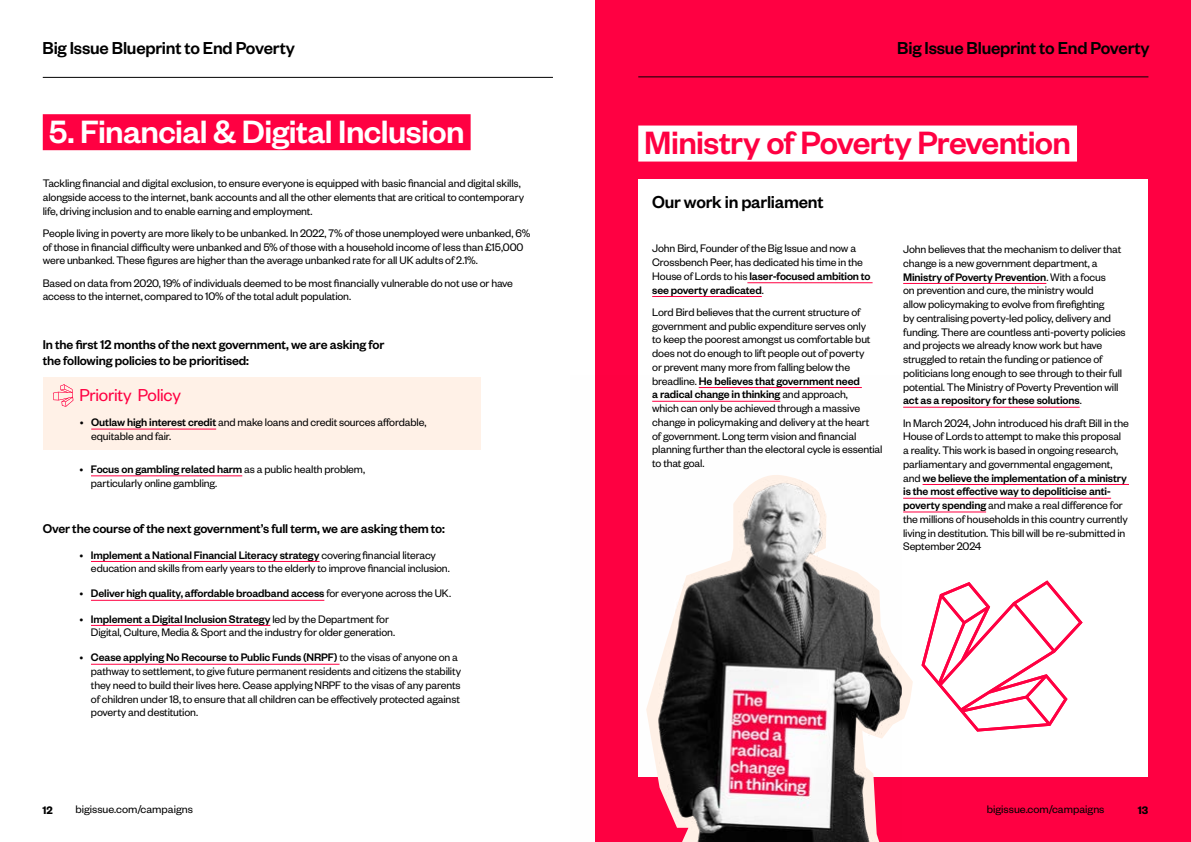
<style>
.page{position:relative;width:1191px;height:842px;background:#fff}
.page>*{position:absolute;margin:0;border:0;box-sizing:border-box;transform-origin:0 0}
.t1{font:500 35.4px "Founders Grotesk";letter-spacing:-.015em;color:#fff}
.t2{font:500 35.4px "Founders Grotesk";letter-spacing:-.02em;color:#ff0042}
.t3{font:500 19px "Founders Grotesk";letter-spacing:-.01em;color:#000}
.t4{font:19px "Founders Grotesk";letter-spacing:-.01em;color:#ff0042}
.t5{font:500 14px/16px "Founders Grotesk";letter-spacing:-.01em;color:#000}
.t6{font:12px/13.8px "Founders Grotesk";letter-spacing:-.015em;color:#000}
.t7{font:500 12px "Founders Grotesk";letter-spacing:-.01em;color:#000}
.t8{font:600 12px "Founders Grotesk";color:#000}
.s1{font-weight:500}
.s2{font-weight:400}
</style>
<div class="page">
<div style="left:595px;top:0;width:596px;height:842px;background:#ff0042"></div>
<div style="left:43px;top:114px;width:427px;height:36px;background:#ff0042"></div>
<hr style="left:91px;top:475px;width:151px;height:1px;background:#ff0042">
<hr style="left:91px;top:561px;width:229px;height:1px;background:#ff0042">
<hr style="left:91px;top:600px;width:233px;height:1px;background:#ff0042">
<hr style="left:91px;top:625px;width:179px;height:1px;background:#ff0042">
<hr style="left:91px;top:664px;width:248px;height:1px;background:#ff0042">
<div style="left:43px;top:377px;width:437px;height:73px;background:#fff1e7"></div>
<hr style="left:91px;top:429px;width:125px;height:1px;background:#ff0042">
<svg style="left:53px;top:384px;width:20px;height:23px"></svg>
<div style="left:638px;top:179px;width:510px;height:598px;background:#fff"></div>
<div style="left:638px;top:126px;width:439px;height:36px;background:#fff"></div>
<svg style="left:901px;top:497px;width:12px;height:223px"></svg>
<img style="left:646px;top:387px;width:255px;height:455px">
<hr style="left:747px;top:282px;width:125px;height:1px;background:#ff0042">
<hr style="left:652px;top:296px;width:109px;height:1px;background:#ff0042">
<hr style="left:699px;top:387px;width:163px;height:1px;background:#ff0042">
<hr style="left:652px;top:401px;width:128px;height:1px;background:#ff0042">
<svg style="left:921px;top:580px;width:161px;height:152px"></svg>
<hr style="left:903px;top:283px;width:143px;height:1px;background:#ff0042">
<hr style="left:903px;top:407px;width:176px;height:1px;background:#ff0042">
<hr style="left:922px;top:484px;width:207px;height:1px;background:#ff0042">
<hr style="left:903px;top:498px;width:208px;height:1px;background:#ff0042">
<hr style="left:903px;top:511px;width:83px;height:1px;background:#ff0042">
<hr style="left:43px;top:77px;width:510px;height:1px;background:#000">
<hr style="left:638px;top:77px;width:510px;height:1px;background:#000">
<h2 class="t3" style="left:43px;top:36px;width:254px">Big Issue Blueprint to End Poverty</h2>
<h2 class="t3" style="left:897px;top:36px;width:254px">Big Issue Blueprint to End Poverty</h2>
<h1 class="t1" style="left:49px;top:109px;width:417px">5. Financial &amp; Digital Inclusion</h1>
<p class="t6" style="left:43px;top:176px;width:483px">Tackling financial and digital exclusion, to ensure everyone is equipped with basic financial and digital skills, alongside access to the internet, bank accounts and all the other elements that are critical to contemporary life, driving inclusion and to enable earning and employment.</p>
<p class="t6" style="left:43px;top:225px;width:489px">People living in poverty are more likely to be unbanked. In 2022, 7% of those unemployed were unbanked, 6% of those in financial difficulty were unbanked and 5% of those with a household income of less than £15,000 were unbanked. These figures are higher than the average unbanked rate for all UK adults of 2.1%.</p>
<p class="t6" style="left:43px;top:275px;width:472px">Based on data from 2020, 19% of individuals deemed to be most financially vulnerable do not use or have access to the internet, compared to 10% of the total adult population.</p>
<p class="t5" style="left:43px;top:336px;width:343px">In the first 12 months of the next government, we are asking for the following policies to be prioritised:</p>
<h2 class="t4" style="left:79px;top:383px;width:103px">Priority Policy</h2>
<p class="t6" style="left:91px;top:415px;width:337px;text-indent:-11px">• <span class="s1">Outlaw high interest credit</span> and make loans and credit sources affordable, equitable and fair.</p>
<p class="t6" style="left:91px;top:462px;width:276px;text-indent:-11px">• <span class="s1">Focus on gambling related harm</span> as a public health problem, particularly online gambling.</p>
<p class="t5" style="left:43px;top:520px;width:404px">Over the course of the next government’s full term, we are asking them to:</p>
<p class="t6" style="left:91px;top:547px;width:360px;text-indent:-11px">• <span class="s1">Implement a National Financial Literacy strategy</span> covering financial literacy education and skills from early years to the elderly to improve financial inclusion.</p>
<p class="t7" style="left:80px;top:586px;width:373px"><span class="s2">•</span> Deliver high quality, affordable broadband access <span class="s2">for everyone across the UK.</span></p>
<p class="t6" style="left:91px;top:611px;width:306px;text-indent:-11px">• <span class="s1">Implement a Digital Inclusion Strategy</span> led by the Department for<br>Digital, Culture, Media &amp; Sport and the industry for older generation.</p>
<p class="t6" style="left:91px;top:650px;width:372px;text-indent:-11px">• <span class="s1">Cease applying No Recourse to Public Funds (NRPF)</span> to the visas of anyone on a pathway to settlement, to give future permanent residents and citizens the stability they need to build their lives here. Cease applying NRPF to the visas of any parents of children under 18, to ensure that all children can be effectively protected against poverty and destitution.</p>
<h1 class="t2" style="left:644px;top:120px;width:428px">Ministry of Poverty Prevention</h1>
<h2 class="t3" style="left:652px;top:190px;width:173px">Our work in parliament</h2>
<p class="t6" style="left:652px;top:241px;width:220px">John Bird, Founder of the Big Issue and now a Crossbench Peer, has dedicated his time in the House of Lords to his <span class="s1">laser-focused ambition to see poverty eradicated</span>.</p>
<p class="t6" style="left:652px;top:305px;width:232px">Lord Bird believes that the current structure of government and public expenditure serves only<br>to keep the poorest amongst us comfortable but does not do enough to lift people out of poverty<br>or prevent many more from falling below the breadline. <span class="s1">He believes that government need<br>a radical change in thinking</span> and approach,<br>which can only be achieved through a massive change in policymaking and delivery at the heart<br>of government. Long term vision and financial planning further than the electoral cycle is essential to that goal.</p>
<p class="t6" style="left:903px;top:242px;width:224px">John believes that the mechanism to deliver that change is a new government department, a <span class="s1">Ministry of Poverty Prevention</span>. With a focus<br>on prevention and cure, the ministry would<br>allow policymaking to evolve from firefighting<br>by centralising poverty-led policy, delivery and funding. There are countless anti-poverty policies and projects we already know work but have struggled to retain the funding or patience of politicians long enough to see through to their full potential. The Ministry of Poverty Prevention will <span class="s1">act as a repository for these solutions</span>.</p>
<p class="t6" style="left:903px;top:415px;width:227px">In March 2024, John introduced his draft Bill in the House of Lords to attempt to make this proposal a reality. This work is based in ongoing research, parliamentary and governmental engagement, and <span class="s1">we believe the implementation of a ministry is the most effective way to depoliticise anti&shy;poverty spending</span> and make a real difference for the millions of households in this country currently living in destitution. This bill will be re-submitted in September 2024</p>
<p class="t8" style="left:42px;top:802px;width:12px">12</p>
<p class="t6" style="left:75px;top:802px;width:119px">bigissue.com/campaigns</p>
<p class="t6" style="left:986px;top:802px;width:119px">bigissue.com/campaigns</p>
<p class="t8" style="left:1137px;top:802px;width:12px">13</p>
</div>
